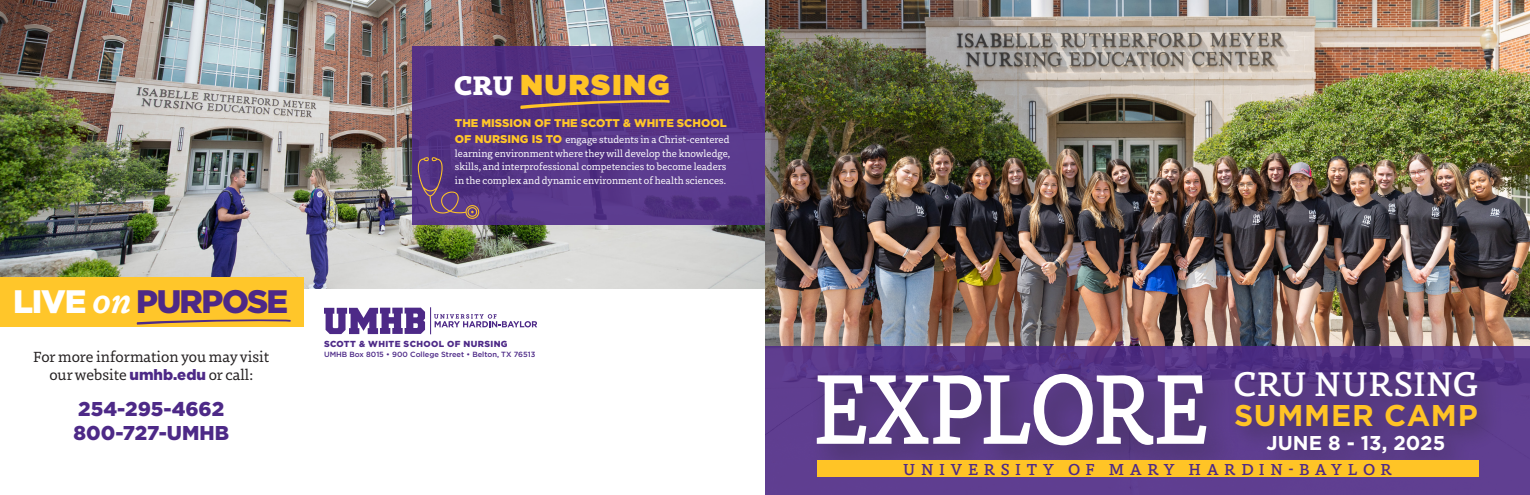
<style>
.page{position:relative;width:1530px;height:495px;background:#fff}
.page>*{position:absolute;margin:0;border:0;box-sizing:border-box;transform-origin:0 0}
.t1{font:500 35px "Dovetail MVB";letter-spacing:.01em;color:#fff}
.t2{font:900 32.5px "Gotham";letter-spacing:-.04em;color:#4d2987}
.t3{font:700 30px "Gotham";letter-spacing:.025em;color:#ffc426}
.t4{font:900 28.75px "Gotham";letter-spacing:.07em;color:#ffc426}
.t5{font:900 20px/24px "Gotham";color:#4d2987}
.t6{font:700 20px "Gotham";color:#fff}
.t7{font:500 16.25px "Dovetail MVB";letter-spacing:.35em;color:#4d2987}
.t8{font:15px/18px "Dovetail MVB";color:#231f20;text-align:center}
.t9{font:900 11.25px "Gotham";color:#ffc62a}
.t10{font:10px/13.8px "Dovetail MVB";color:#fff}
.t11{font:900 8.75px "Gotham";letter-spacing:.04em;color:#4d2987}
.t12{font:500 7.5px "Gotham";color:#4d2987}
.s1{font-family:"Dovetail MVB";font-weight:800;font-size:27.5px;color:#fff}
.s2{font-family:"Gotham";font-weight:900;font-size:11.25px;color:#ffc62a}
.s3{color:#fff}
.s4{font-family:"Dovetail MVB";font-weight:700;font-style:italic;font-size:33.75px;color:#fff}
.s5{font-family:"Gotham";font-weight:900;color:#4d2987}
</style>
<div class="page">
<img style="left:0;top:0;width:765px;height:289px">
<svg style="left:412px;top:47px;width:353px;height:178px;background:#553487"></svg>
<svg style="left:520px;top:99px;width:150px;height:10px"></svg>
<div style="left:0;top:278px;width:303px;height:49px;background:#ffc62a"></div>
<svg style="left:136px;top:319px;width:155px;height:6px"></svg>
<img style="left:765px;top:0;width:765px;height:346px">
<svg style="left:765px;top:346px;width:765px;height:149px;background:#5b3a8c"></svg>
<div style="left:805px;top:361px;width:435px;height:119px;background:#231f20;opacity:.47"></div>
<svg style="left:817px;top:374px;width:389px;height:71px"></svg>
<div style="left:1226px;top:362px;width:277px;height:116px;background:#231f20;opacity:.47"></div>
<img style="left:418px;top:153px;width:62px;height:70px">
<svg style="left:324px;top:307px;width:213px;height:27px"></svg>
<div style="left:817px;top:460px;width:661px;height:17px;background:#ffc426"></div>
<h3 class="t4" style="left:454px;top:64px;width:217px"><span class="s1">CRU</span> NURSING</h3>
<p class="t9" style="left:455px;top:116px;width:273px">THE MISSION OF THE SCOTT &amp; WHITE SCHOOL</p>
<p class="t10" style="left:455px;top:132px;width:277px"><span class="s2">OF NURSING IS TO</span> engage students in a Christ-centered learning environment where they will develop the knowledge, skills, and interprofessional competencies to become leaders in the complex and dynamic environment of health sciences.</p>
<h2 class="t2" style="left:13px;top:283px;width:276px"><span class="s3">LIVE</span> <span class="s4">on</span> PURPOSE</h2>
<h3 class="t8" style="left:33px;top:346px;width:238px">For more information you may visit our website <span class="s5">umhb.edu</span> or call:</h3>
<h3 class="t5" style="left:74px;top:396px;width:157px">254-295-4662<br>800-727-UMHB</h3>
<p class="t11" style="left:324px;top:339px;width:185px">SCOTT &amp; WHITE SCHOOL OF NURSING</p>
<p class="t12" style="left:324px;top:350px;width:213px">UMHB Box 8015 • 900 College Street • Belton, TX 76513</p>
<h1 class="t1" style="left:1234px;top:358px;width:246px">CRU NURSING</h1>
<h3 class="t3" style="left:1234px;top:395px;width:245px">SUMMER CAMP</h3>
<h3 class="t6" style="left:1266px;top:429px;width:180px">JUNE 8 - 13, 2025</h3>
<h3 class="t7" style="left:903px;top:457px;width:490px">UNIVERSITY OF MARY HARDIN-BAYLOR</h3>
</div>
